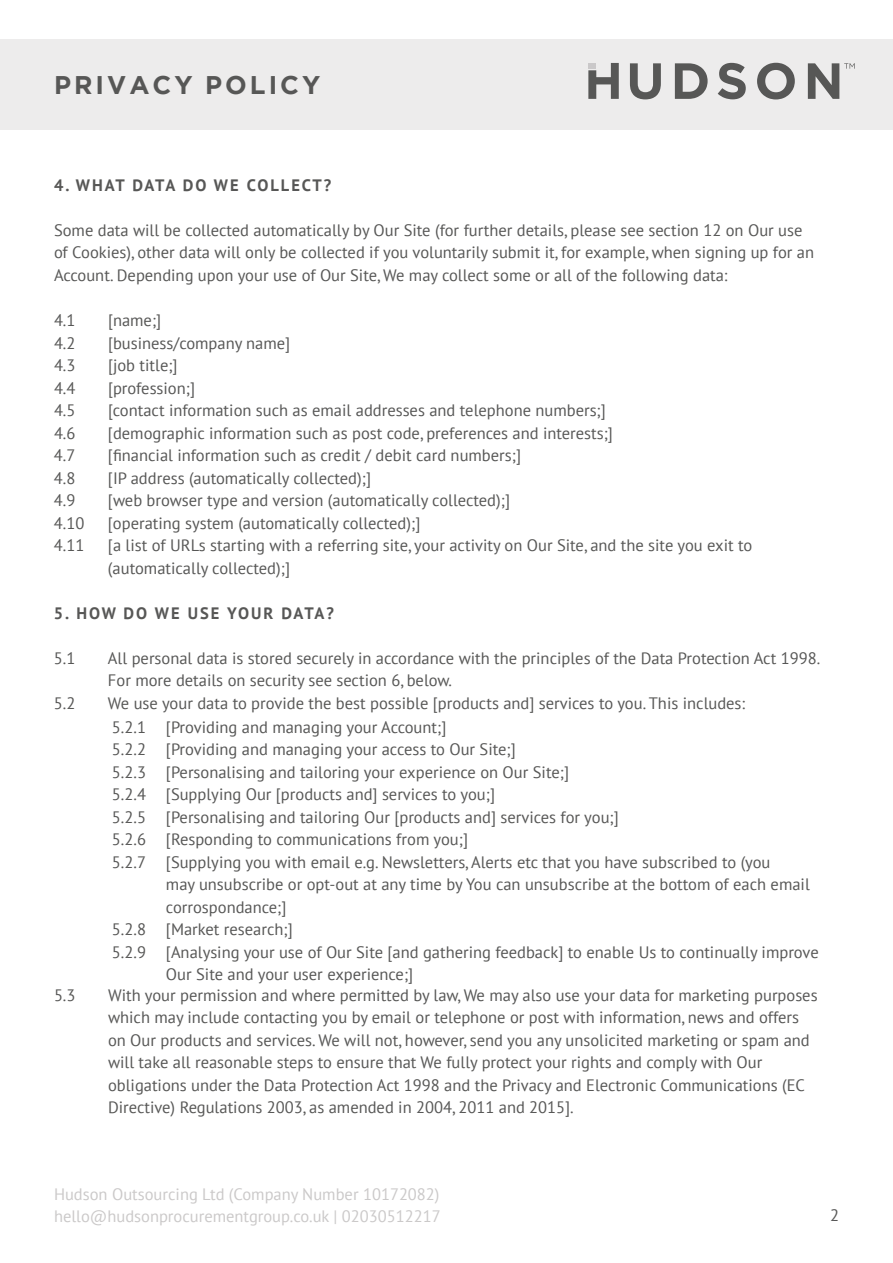
<style>
.page{position:relative;width:893px;height:1263px;background:#fff}
.page>*{position:absolute;margin:0;border:0;box-sizing:border-box;transform-origin:0 0}
.t1{font:700 25.5px "Gotham";letter-spacing:.12em;color:#575756}
.t2{font:16.5px/22.5px "PT Sans";color:#575756}
.t3{font:16.5px/22.5px "PT Sans";color:#cbc9c9}
.t4{font:700 16.5px "PT Sans";letter-spacing:.12em;color:#575756}
</style>
<div class="page">
<div style="left:0;top:39px;width:893px;height:90px;background:#edecec"></div>
<svg style="left:630px;top:63px;width:31px;height:36px"></svg>
<svg style="left:675px;top:63px;width:33px;height:36px"></svg>
<svg style="left:718px;top:63px;width:28px;height:36px"></svg>
<svg style="left:757px;top:63px;width:38px;height:36px"></svg>
<svg style="left:588px;top:63px;width:31px;height:36px"></svg>
<svg style="left:808px;top:63px;width:47px;height:36px"></svg>
<h1 class="t1" style="left:54px;top:68px;width:268px">PRIVACY POLICY</h1>
<p class="t4" style="left:54px;top:174px;width:279px">4. WHAT DATA DO WE COLLECT?</p>
<p class="t2" style="left:54px;top:219px;width:762px">Some data will be collected automatically by Our Site (for further details, please see section 12 on Our use of Cookies), other data will only be collected if you voluntarily submit it, for example, when signing up for an<br>Account. Depending upon your use of Our Site, We may collect some or all of the following data:</p>
<p class="t2" style="left:54px;top:309px;width:23px">4.1</p>
<p class="t2" style="left:108px;top:309px;width:55px">[name;]</p>
<p class="t2" style="left:54px;top:331px;width:23px">4.2</p>
<p class="t2" style="left:108px;top:331px;width:184px">[business/company name]</p>
<p class="t2" style="left:54px;top:354px;width:23px">4.3</p>
<p class="t2" style="left:108px;top:354px;width:71px">[job title;]</p>
<p class="t2" style="left:54px;top:376px;width:23px">4.4</p>
<p class="t2" style="left:108px;top:376px;width:89px">[profession;]</p>
<p class="t2" style="left:54px;top:399px;width:23px">4.5</p>
<p class="t2" style="left:108px;top:399px;width:499px">[contact information such as email addresses and telephone numbers;]</p>
<p class="t2" style="left:54px;top:421px;width:23px">4.6</p>
<p class="t2" style="left:108px;top:421px;width:506px">[demographic information such as post code, preferences and interests;]</p>
<p class="t2" style="left:54px;top:444px;width:23px">4.7</p>
<p class="t2" style="left:108px;top:444px;width:415px">[financial information such as credit / debit card numbers;]</p>
<p class="t2" style="left:54px;top:466px;width:23px">4.8</p>
<p class="t2" style="left:108px;top:466px;width:265px">[IP address (automatically collected);]</p>
<p class="t2" style="left:54px;top:489px;width:23px">4.9</p>
<p class="t2" style="left:108px;top:489px;width:404px">[web browser type and version (automatically collected);]</p>
<p class="t2" style="left:54px;top:511px;width:32px">4.10</p>
<p class="t2" style="left:108px;top:511px;width:314px">[operating system (automatically collected);]</p>
<p class="t2" style="left:54px;top:534px;width:32px">4.11</p>
<p class="t2" style="left:108px;top:534px;width:646px">[a list of URLs starting with a referring site, your activity on Our Site, and the site you exit to (automatically collected);]</p>
<p class="t4" style="left:54px;top:602px;width:281px">5. HOW DO WE USE YOUR DATA?</p>
<p class="t2" style="left:54px;top:646px;width:23px">5.1</p>
<p class="t2" style="left:108px;top:646px;width:714px">All personal data is stored securely in accordance with the principles of the Data Protection Act 1998.<br>For more details on security see section 6, below.</p>
<p class="t2" style="left:54px;top:691px;width:23px">5.2</p>
<p class="t2" style="left:108px;top:691px;width:639px">We use your data to provide the best possible [products and] services to you. This includes:</p>
<p class="t2" style="left:112px;top:715px;width:336px">5.2.1 [Providing and managing your Account;]</p>
<p class="t2" style="left:112px;top:738px;width:405px">5.2.2 [Providing and managing your access to Our Site;]</p>
<p class="t2" style="left:112px;top:760px;width:459px">5.2.3 [Personalising and tailoring your experience on Our Site;]</p>
<p class="t2" style="left:112px;top:783px;width:385px">5.2.4 [Supplying Our [products and] services to you;]</p>
<p class="t2" style="left:112px;top:805px;width:508px">5.2.5 [Personalising and tailoring Our [products and] services for you;]</p>
<p class="t2" style="left:112px;top:828px;width:358px">5.2.6 [Responding to communications from you;]</p>
<p class="t2" style="left:112px;top:850px;width:660px">5.2.7 [Supplying you with email e.g. Newsletters, Alerts etc that you have subscribed to (you</p>
<p class="t2" style="left:166px;top:873px;width:645px">may unsubscribe or opt-out at any time by You can unsubscribe at the bottom of each email</p>
<p class="t2" style="left:166px;top:895px;width:122px">corrospondance;]</p>
<p class="t2" style="left:112px;top:918px;width:182px">5.2.8 [Market research;]</p>
<p class="t2" style="left:112px;top:940px;width:708px">5.2.9 [Analysing your use of Our Site [and gathering feedback] to enable Us to continually improve</p>
<p class="t2" style="left:166px;top:963px;width:249px">Our Site and your user experience;]</p>
<p class="t2" style="left:54px;top:983px;width:23px">5.3</p>
<p class="t2" style="left:108px;top:983px;width:711px">With your permission and where permitted by law, We may also use your data for marketing purposes which may include contacting you by email or telephone or post with information, news and offers on Our products and services. We will not, however, send you any unsolicited marketing or spam and will take all reasonable steps to ensure that We fully protect your rights and comply with Our obligations under the Data Protection Act 1998 and the Privacy and Electronic Communications (EC Directive) Regulations 2003, as amended in 2004, 2011 and 2015].</p>
<p class="t3" style="left:54px;top:1182px;width:388px">Hudson Outsourcing Ltd (Company Number 10172082) hello@hudsonprocurementgroup.co.uk | 02030512217</p>
<p class="t2" style="left:830px;top:1204px;width:10px">2</p>
</div>
